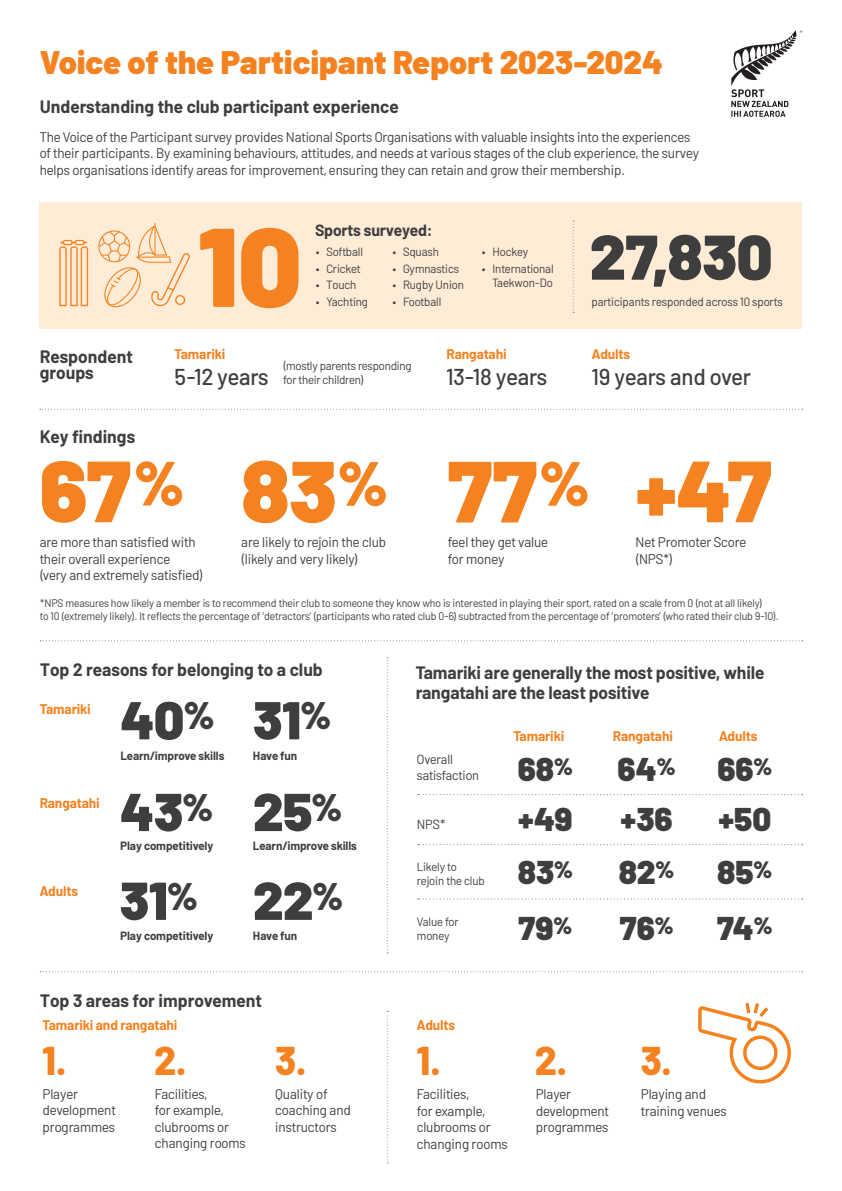
<style>
.page{position:relative;width:842px;height:1191px;background:#fff}
.page>*{position:absolute;margin:0;border:0;box-sizing:border-box;transform-origin:0 0}
.Barlow_Header_Red{font:900 111.5px "Barlow";color:#f58220}
.Barlow_Header_Red-2{font:900 86.6px "Barlow";letter-spacing:-.01em;color:#f58220}
.Barlow_Header_Red-3{font:900 63px "Barlow";color:#3e3e3f}
.Barlow_Header_Red-4{font:900 53.2px "Barlow";letter-spacing:-.01em;color:#3e3e3f}
.NEW_TEXT{font:800 40.2px "Barlow";color:#f58220}
.Barlow_Header_Red-5{font:900 32.8px "Barlow";color:#3e3e3f}
.Barlow_Header_Red-6{font:900 32.6px "Barlow";color:#f58220}
.years{font:500 23px "Barlow";letter-spacing:-.01em;color:#3e3e3f}
.NEW_TEXT-2{font:500 23px "Barlow";letter-spacing:-.01em;color:#3e3e3f}
.BOLD_HEAD{font:700 18px/16px "Barlow";color:#3e3e3f}
.NEW_TEXT-3{font:700 18px/20px "Barlow";letter-spacing:-.01em;color:#3e3e3f}
.NEW_TEXT-4{font:700 16.3px "Barlow";letter-spacing:-.01em;color:#3e3e3f}
._22{font:14px/16.5px "Barlow";letter-spacing:-.01em;color:#3e3e3f}
.NEW_TEXT-5{font:700 14px "Barlow";letter-spacing:-.01em;color:#f58220}
.NEW_TEXT-6{font:13.3px/15.5px "Barlow";letter-spacing:-.01em;color:#3e3e3f}
.NEW_TEXT-7{font:12px/14px "Barlow";letter-spacing:-.01em;color:#3e3e3f}
.NEW_TEXT_bold{font:700 12px "Barlow";letter-spacing:-.01em;color:#3e3e3f}
.NEW_TEXT-8{font:11px/13px "Barlow";letter-spacing:-.01em;color:#3e3e3f}
</style>
<div class="page">
<div style="left:40px;top:202px;width:762px;height:127px;background:#feecd7"></div>
<svg style="left:40px;top:409px;width:763px;height:1px"></svg>
<svg style="left:731px;top:30px;width:71px;height:87px"></svg>
<svg style="left:387px;top:657px;width:1px;height:296px"></svg>
<svg style="left:387px;top:1011px;width:1px;height:152px"></svg>
<svg style="left:40px;top:640px;width:763px;height:1px"></svg>
<svg style="left:573px;top:221px;width:1px;height:92px"></svg>
<svg style="left:418px;top:794px;width:385px;height:1px"></svg>
<svg style="left:418px;top:844px;width:385px;height:1px"></svg>
<svg style="left:418px;top:898px;width:385px;height:1px"></svg>
<svg style="left:59px;top:240px;width:30px;height:67px"></svg>
<hr style="left:155px;top:223px;width:1px;height:34px;background:#f58220">
<svg style="left:98px;top:225px;width:92px;height:83px"></svg>
<svg style="left:698px;top:1002px;width:93px;height:82px"></svg>
<svg style="left:40px;top:971px;width:763px;height:1px"></svg>
<p class="Barlow_Header_Red-6" style="left:40px;top:37px;width:625px">Voice of the Participant Report 2023-2024</p>
<p class="BOLD_HEAD" style="left:40px;top:97px;width:361px">Understanding the club participant experience</p>
<p class="_22" style="left:40px;top:127px;width:661px">The Voice of the Participant survey provides National Sports Organisations with valuable insights into the experiences of their participants. By examining behaviours, attitudes, and needs at various stages of the club experience, the survey helps organisations identify areas for improvement, ensuring they can retain and grow their membership.</p>
<p class="Barlow_Header_Red" style="left:198px;top:183px;width:106px">10</p>
<p class="NEW_TEXT-4" style="left:315px;top:218px;width:119px">Sports surveyed:</p>
<p class="NEW_TEXT-7" style="left:315px;top:243px;width:49px">• Softball</p>
<p class="NEW_TEXT-7" style="left:315px;top:260px;width:47px">• Cricket</p>
<p class="NEW_TEXT-7" style="left:315px;top:277px;width:42px">• Touch</p>
<p class="NEW_TEXT-7" style="left:315px;top:294px;width:54px">• Yachting</p>
<p class="NEW_TEXT-7" style="left:392px;top:243px;width:48px">• Squash</p>
<p class="NEW_TEXT-7" style="left:392px;top:260px;width:69px">• Gymnastics</p>
<p class="NEW_TEXT-7" style="left:392px;top:277px;width:73px">• Rugby Union</p>
<p class="NEW_TEXT-7" style="left:392px;top:294px;width:51px">• Football</p>
<p class="NEW_TEXT-7" style="left:481px;top:243px;width:48px">• Hockey</p>
<p class="NEW_TEXT-7" style="left:481px;top:260px;width:74px;text-align:right">• International<br>Taekwon-Do</p>
<p class="Barlow_Header_Red-3" style="left:590px;top:210px;width:184px">27,830</p>
<p class="NEW_TEXT-7" style="left:591px;top:294px;width:193px">participants responded across 10 sports</p>
<p class="NEW_TEXT-5" style="left:175px;top:344px;width:52px">Tamariki</p>
<p class="NEW_TEXT-2" style="left:175px;top:360px;width:96px">5-12 years</p>
<p class="NEW_TEXT-5" style="left:446px;top:344px;width:62px">Rangatahi</p>
<p class="years" style="left:446px;top:360px;width:102px">13-18 years</p>
<p class="BOLD_HEAD" style="left:40px;top:347px;width:95px">Respondent groups</p>
<p class="NEW_TEXT-5" style="left:592px;top:344px;width:40px">Adults</p>
<p class="NEW_TEXT-7" style="left:283px;top:358px;width:130px">(mostly parents responding for their children)</p>
<p class="years" style="left:592px;top:360px;width:161px">19 years and over</p>
<p class="BOLD_HEAD" style="left:40px;top:427px;width:97px">Key findings</p>
<p class="Barlow_Header_Red-2" style="left:40px;top:426px;width:146px">67<sup>%</sup></p>
<p class="Barlow_Header_Red-2" style="left:241px;top:426px;width:148px">83<sup>%</sup></p>
<p class="Barlow_Header_Red-2" style="left:448px;top:426px;width:143px">77<sup>%</sup></p>
<p class="Barlow_Header_Red-2" style="left:635px;top:426px;width:138px">+47</p>
<p class="_22" style="left:40px;top:533px;width:165px">are more than satisfied with their overall experience<br>(very and extremely satisfied)</p>
<p class="_22" style="left:635px;top:533px;width:112px">Net Promoter Score (NPS*)</p>
<p class="_22" style="left:241px;top:533px;width:146px">are likely to rejoin the club (likely and very likely)</p>
<p class="_22" style="left:448px;top:533px;width:102px">feel they get value for money</p>
<p class="NEW_TEXT-8" style="left:40px;top:596px;width:740px">*NPS measures how likely a member is to recommend their club to someone they know who is interested in playing their sport, rated on a scale from 0 (not at all likely)<br>to 10 (extremely likely). It reflects the percentage of ‘detractors’ (participants who rated club 0-6) subtracted from the percentage of ‘promoters’ (who rated their club 9-10).</p>
<p class="BOLD_HEAD" style="left:40px;top:660px;width:284px">Top 2 reasons for belonging to a club</p>
<p class="NEW_TEXT-5" style="left:40px;top:698px;width:52px">Tamariki</p>
<p class="Barlow_Header_Red-4" style="left:120px;top:680px;width:96px">40<sup>%</sup></p>
<p class="Barlow_Header_Red-4" style="left:253px;top:680px;width:80px">31<sup>%</sup></p>
<p class="NEW_TEXT-5" style="left:40px;top:792px;width:62px">Rangatahi</p>
<p class="NEW_TEXT-5" style="left:40px;top:880px;width:40px">Adults</p>
<p class="NEW_TEXT_bold" style="left:120px;top:746px;width:106px">Learn/improve skills</p>
<p class="NEW_TEXT_bold" style="left:253px;top:746px;width:46px">Have fun</p>
<p class="Barlow_Header_Red-4" style="left:120px;top:772px;width:94px">43<sup>%</sup></p>
<p class="Barlow_Header_Red-4" style="left:253px;top:772px;width:91px">25<sup>%</sup></p>
<p class="NEW_TEXT_bold" style="left:120px;top:837px;width:95px">Play competitively</p>
<p class="NEW_TEXT_bold" style="left:253px;top:837px;width:106px">Learn/improve skills</p>
<p class="Barlow_Header_Red-4" style="left:120px;top:860px;width:80px">31<sup>%</sup></p>
<p class="Barlow_Header_Red-4" style="left:253px;top:860px;width:92px">22<sup>%</sup></p>
<p class="NEW_TEXT_bold" style="left:120px;top:926px;width:95px">Play competitively</p>
<p class="NEW_TEXT_bold" style="left:253px;top:926px;width:46px">Have fun</p>
<p class="BOLD_HEAD" style="left:40px;top:991px;width:223px">Top 3 areas for improvement</p>
<p class="NEW_TEXT-3" style="left:416px;top:661px;width:350px">Tamariki are generally the most positive, while rangatahi are the least positive</p>
<p class="NEW_TEXT-5" style="left:513px;top:725px;width:52px">Tamariki</p>
<p class="NEW_TEXT-5" style="left:613px;top:725px;width:62px">Rangatahi</p>
<p class="NEW_TEXT-5" style="left:719px;top:725px;width:40px">Adults</p>
<p class="NEW_TEXT-6" style="left:417px;top:750px;width:64px">Overall satisfaction</p>
<p class="Barlow_Header_Red-5" style="left:518px;top:744px;width:57px">68<sup>%</sup></p>
<p class="Barlow_Header_Red-5" style="left:518px;top:794px;width:56px">+49</p>
<p class="Barlow_Header_Red-5" style="left:518px;top:848px;width:57px">83<sup>%</sup></p>
<p class="Barlow_Header_Red-5" style="left:518px;top:903px;width:55px">79<sup>%</sup></p>
<p class="NEW_TEXT-6" style="left:417px;top:815px;width:30px">NPS*</p>
<p class="NEW_TEXT-7" style="left:417px;top:858px;width:69px">Likely to rejoin the club</p>
<p class="NEW_TEXT-7" style="left:417px;top:914px;width:43px">Value for money</p>
<p class="Barlow_Header_Red-5" style="left:618px;top:744px;width:59px">64<sup>%</sup></p>
<p class="Barlow_Header_Red-5" style="left:621px;top:794px;width:54px">+36</p>
<p class="Barlow_Header_Red-5" style="left:619px;top:848px;width:57px">82<sup>%</sup></p>
<p class="Barlow_Header_Red-5" style="left:620px;top:903px;width:55px">76<sup>%</sup></p>
<p class="Barlow_Header_Red-5" style="left:717px;top:744px;width:56px">66<sup>%</sup></p>
<p class="Barlow_Header_Red-5" style="left:718px;top:794px;width:54px">+50</p>
<p class="Barlow_Header_Red-5" style="left:717px;top:848px;width:57px">85<sup>%</sup></p>
<p class="Barlow_Header_Red-5" style="left:717px;top:903px;width:57px">74<sup>%</sup></p>
<p class="NEW_TEXT-5" style="left:43px;top:1014px;width:136px">Tamariki and rangatahi</p>
<p class="NEW_TEXT-5" style="left:417px;top:1014px;width:40px">Adults</p>
<p class="NEW_TEXT" style="left:43px;top:1030px;width:26px">1.</p>
<p class="NEW_TEXT" style="left:154px;top:1030px;width:34px">2.</p>
<p class="NEW_TEXT" style="left:275px;top:1030px;width:33px">3.</p>
<p class="NEW_TEXT" style="left:417px;top:1030px;width:26px">1.</p>
<p class="NEW_TEXT" style="left:535px;top:1030px;width:34px">2.</p>
<p class="NEW_TEXT" style="left:641px;top:1030px;width:33px">3.</p>
<p class="_22" style="left:43px;top:1084px;width:75px">Player development programmes</p>
<p class="_22" style="left:417px;top:1085px;width:92px">Facilities,<br>for example, clubrooms or changing rooms</p>
<p class="_22" style="left:155px;top:1084px;width:92px">Facilities,<br>for example, clubrooms or changing rooms</p>
<p class="_22" style="left:536px;top:1085px;width:75px">Player development programmes</p>
<p class="_22" style="left:275px;top:1084px;width:77px">Quality of coaching and instructors</p>
<p class="_22" style="left:641px;top:1085px;width:88px">Playing and training venues</p>
</div>
